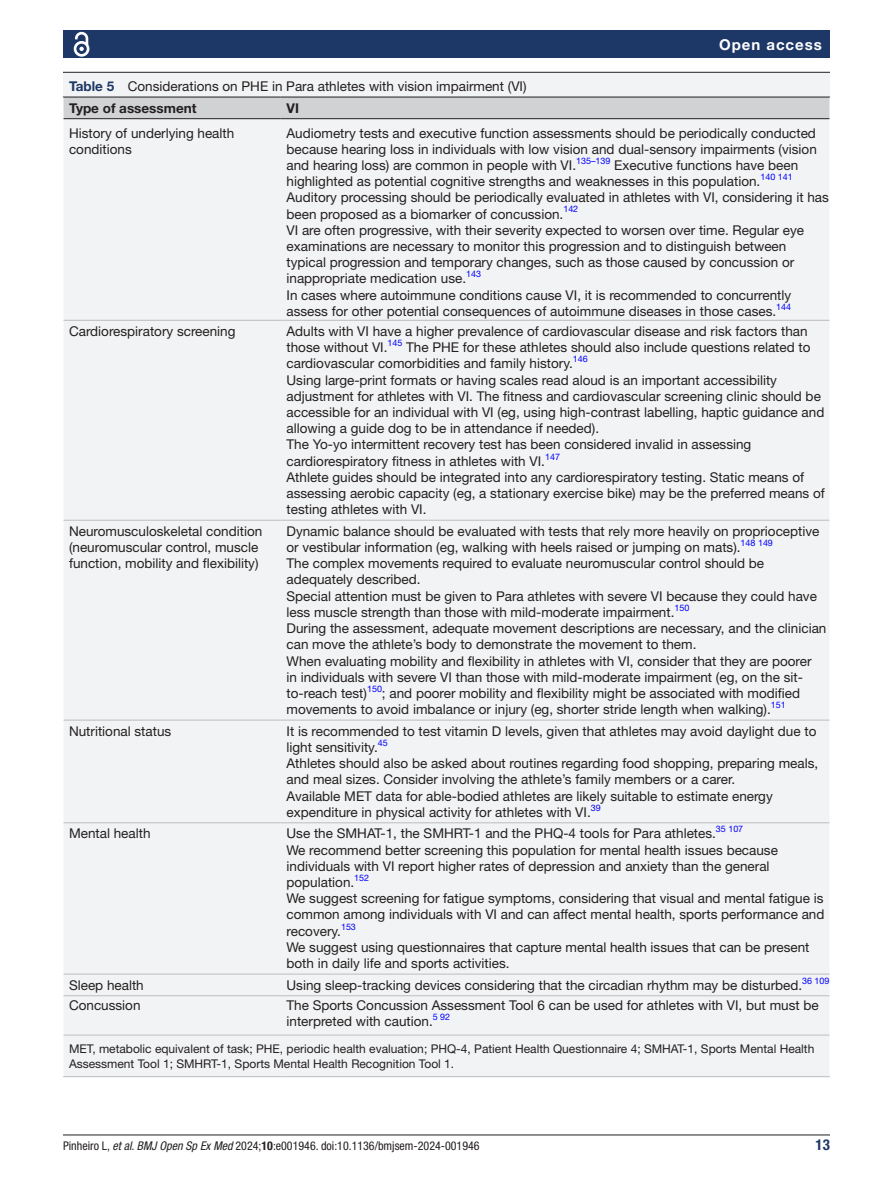
<style>
.page{position:relative;width:893px;height:1191px;background:#fff}
.page>*{position:absolute;margin:0;border:0;box-sizing:border-box;transform-origin:0 0}
.t1{font:700 15px "Helvetica Neue LT Std";letter-spacing:.065em;color:#fff}
.t2{font:700 condensed 15px "Helvetica Neue LT Std";color:#1d3766}
.t3{font:13.5px/16.2px "Helvetica Neue LT Std";color:#231f20}
.t4{font:700 13.5px "Helvetica Neue LT Std";color:#231f20}
.t5{font:12px/15px "Helvetica Neue LT Std";color:#231f20}
.t6{font:condensed 12px "Helvetica Neue LT Std";color:#231f20}
.t7{font:9px "Helvetica Neue LT Std";color:#00f}
.s1{font-weight:700;color:#1d3766}
.s2{font-weight:700}
.s3{font-style:italic}
</style>
<div class="page">
<hr style="left:63px;top:1134px;width:767px;height:1px;background:#231f20">
<div style="left:63px;top:31px;width:767px;height:27px;background:#1d3766"></div>
<svg style="left:73px;top:31px;width:17px;height:26px"></svg>
<div style="left:63px;top:73px;width:767px;height:1003px;background:#f2f3f4"></div>
<hr style="left:63px;top:72px;width:767px;height:1px;background:#231f20">
<hr style="left:63px;top:320px;width:218px;height:1px;background:#bcbdc0">
<hr style="left:280px;top:320px;width:550px;height:1px;background:#bcbdc0">
<hr style="left:63px;top:520px;width:218px;height:1px;background:#bcbdc0">
<hr style="left:280px;top:520px;width:550px;height:1px;background:#bcbdc0">
<hr style="left:63px;top:720px;width:218px;height:1px;background:#bcbdc0">
<hr style="left:280px;top:720px;width:550px;height:1px;background:#bcbdc0">
<hr style="left:63px;top:822px;width:218px;height:1px;background:#bcbdc0">
<hr style="left:280px;top:822px;width:550px;height:1px;background:#bcbdc0">
<hr style="left:63px;top:973px;width:218px;height:1px;background:#bcbdc0">
<hr style="left:280px;top:973px;width:550px;height:1px;background:#bcbdc0">
<hr style="left:63px;top:995px;width:218px;height:1px;background:#bcbdc0">
<hr style="left:280px;top:995px;width:550px;height:1px;background:#bcbdc0">
<hr style="left:63px;top:1034px;width:218px;height:1px;background:#bcbdc0">
<hr style="left:280px;top:1034px;width:550px;height:1px;background:#bcbdc0">
<hr style="left:63px;top:1076px;width:217px;height:1px;background:#bcbdc0">
<hr style="left:280px;top:1076px;width:550px;height:1px;background:#bcbdc0">
<hr style="left:63px;top:119px;width:1px;height:201px;background:#fff">
<hr style="left:63px;top:320px;width:1px;height:200px;background:#fff">
<hr style="left:63px;top:520px;width:1px;height:200px;background:#fff">
<hr style="left:63px;top:720px;width:1px;height:102px;background:#fff">
<hr style="left:63px;top:822px;width:1px;height:152px;background:#fff">
<hr style="left:63px;top:995px;width:1px;height:40px;background:#fff">
<hr style="left:63px;top:1035px;width:1px;height:41px;background:#fff">
<svg style="left:63px;top:97px;width:767px;height:22px"></svg>
<p class="t3" style="left:69px;top:75px;width:459px;line-height:22px"><span class="s1">Table 5</span> Considerations on PHE in Para athletes with vision impairment (VI)<br><span class="s2">Type of assessment</span></p>
<p class="t4" style="left:286px;top:99px;width:14px">VI</p>
<p class="t1" style="left:719px;top:35px;width:104px">Open access</p>
<p class="t3" style="left:69px;top:124px;width:167px">History of underlying health conditions</p>
<p class="t3" style="left:286px;top:124px;width:544px">Audiometry tests and executive function assessments should be periodically conducted because hearing loss in individuals with low vision and dual-sensory impairments (vision and hearing loss) are common in people with VI.<sup>135–139</sup> Executive functions have been highlighted as potential cognitive strengths and weaknesses in this population.<sup>140</sup> <sup>141<br></sup>Auditory processing should be periodically evaluated in athletes with VI, considering it has been proposed as a biomarker of concussion.<sup>142<br></sup>VI are often progressive, with their severity expected to worsen over time. Regular eye examinations are necessary to monitor this progression and to distinguish between typical progression and temporary changes, such as those caused by concussion or inappropriate medication use.<sup>143<br></sup>In cases where autoimmune conditions cause VI, it is recommended to concurrently assess for other potential consequences of autoimmune diseases in those cases.<sup>144</sup></p>
<p class="t3" style="left:69px;top:323px;width:168px">Cardiorespiratory screening</p>
<p class="t3" style="left:286px;top:323px;width:539px">Adults with VI have a higher prevalence of cardiovascular disease and risk factors than those without VI.<sup>145</sup> The PHE for these athletes should also include questions related to cardiovascular comorbidities and family history.<sup>146<br></sup>Using large-print formats or having scales read aloud is an important accessibility adjustment for athletes with VI. The fitness and cardiovascular screening clinic should be accessible for an individual with VI (eg, using high-contrast labelling, haptic guidance and allowing a guide dog to be in attendance if needed).<br>The Yo-yo intermittent recovery test has been considered invalid in assessing cardiorespiratory fitness in athletes with VI.</p>
<p class="t7" style="left:545px;top:451px;width:16px">147</p>
<p class="t3" style="left:286px;top:469px;width:540px">Athlete guides should be integrated into any cardiorespiratory testing. Static means of assessing aerobic capacity (eg, a stationary exercise bike) may be the preferred means of testing athletes with VI.</p>
<p class="t3" style="left:69px;top:523px;width:195px">Neuromusculoskeletal condition (neuromuscular control, muscle function, mobility and flexibility)</p>
<p class="t3" style="left:286px;top:523px;width:534px">Dynamic balance should be evaluated with tests that rely more heavily on proprioceptive or vestibular information (eg, walking with heels raised or jumping on mats).</p>
<p class="t7" style="left:741px;top:537px;width:34px">148 149</p>
<p class="t3" style="left:286px;top:555px;width:541px">The complex movements required to evaluate neuromuscular control should be adequately described.<br>Special attention must be given to Para athletes with severe VI because they could have less muscle strength than those with mild-moderate impairment.<sup>150<br></sup>During the assessment, adequate movement descriptions are necessary, and the clinician can move the athlete’s body to demonstrate the movement to them.<br>When evaluating mobility and flexibility in athletes with VI, consider that they are poorer<br>in individuals with severe VI than those with mild-moderate impairment (eg, on the sit&shy;to-reach test)<sup>150</sup>; and poorer mobility and flexibility might be associated with modified movements to avoid imbalance or injury (eg, shorter stride length when walking).<sup>151</sup></p>
<p class="t3" style="left:69px;top:722px;width:104px">Nutritional status</p>
<p class="t3" style="left:286px;top:722px;width:533px">It is recommended to test vitamin D levels, given that athletes may avoid daylight due to light sensitivity.<sup>45<br></sup>Athletes should also be asked about routines regarding food shopping, preparing meals, and meal sizes. Consider involving the athlete’s family members or a carer.<br>Available MET data for able-bodied athletes are likely suitable to estimate energy expenditure in physical activity for athletes with VI.</p>
<p class="t7" style="left:591px;top:802px;width:11px">39</p>
<p class="t3" style="left:69px;top:825px;width:83px">Mental health</p>
<p class="t3" style="left:286px;top:825px;width:431px">Use the SMHAT-1, the SMHRT-1 and the PHQ-4 tools for Para athletes.</p>
<p class="t7" style="left:716px;top:823px;width:29px">35 107</p>
<p class="t3" style="left:286px;top:841px;width:493px">We recommend better screening this population for mental health issues because individuals with VI report higher rates of depression and anxiety than the general population.</p>
<p class="t7" style="left:354px;top:872px;width:16px">152</p>
<p class="t3" style="left:286px;top:890px;width:539px;text-align:justify">We suggest screening for fatigue symptoms, considering that visual and mental fatigue is common among individuals with VI and can affect mental health, sports performance and recovery.</p>
<p class="t7" style="left:341px;top:921px;width:16px">153</p>
<p class="t3" style="left:286px;top:938px;width:524px">We suggest using questionnaires that capture mental health issues that can be present both in daily life and sports activities.</p>
<p class="t3" style="left:69px;top:976px;width:76px">Sleep health</p>
<p class="t3" style="left:286px;top:976px;width:517px">Using sleep-tracking devices considering that the circadian rhythm may be disturbed.</p>
<p class="t7" style="left:802px;top:975px;width:29px">36 109</p>
<p class="t3" style="left:69px;top:996px;width:73px">Concussion</p>
<p class="t3" style="left:286px;top:996px;width:534px">The Sports Concussion Assessment Tool 6 can be used for athletes with VI, but must be interpreted with caution.</p>
<p class="t7" style="left:433px;top:1011px;width:19px">5 92</p>
<p class="t5" style="left:69px;top:1040px;width:747px">MET, metabolic equivalent of task; PHE, periodic health evaluation; PHQ-4, Patient Health Questionnaire 4; SMHAT-1, Sports Mental Health<br>Assessment Tool 1; SMHRT-1, Sports Mental Health Recognition Tool 1.</p>
<p class="t6" style="left:63px;top:1138px;width:418px">Pinheiro L, <span class="s3">et al</span>. <span class="s3">BMJ Open Sp Ex Med</span> 2024;<span class="s2">10</span>:e001946. doi:10.1136/bmjsem-2024-001946</p>
<p class="t2" style="left:816px;top:1135px;width:16px">13</p>
</div>
